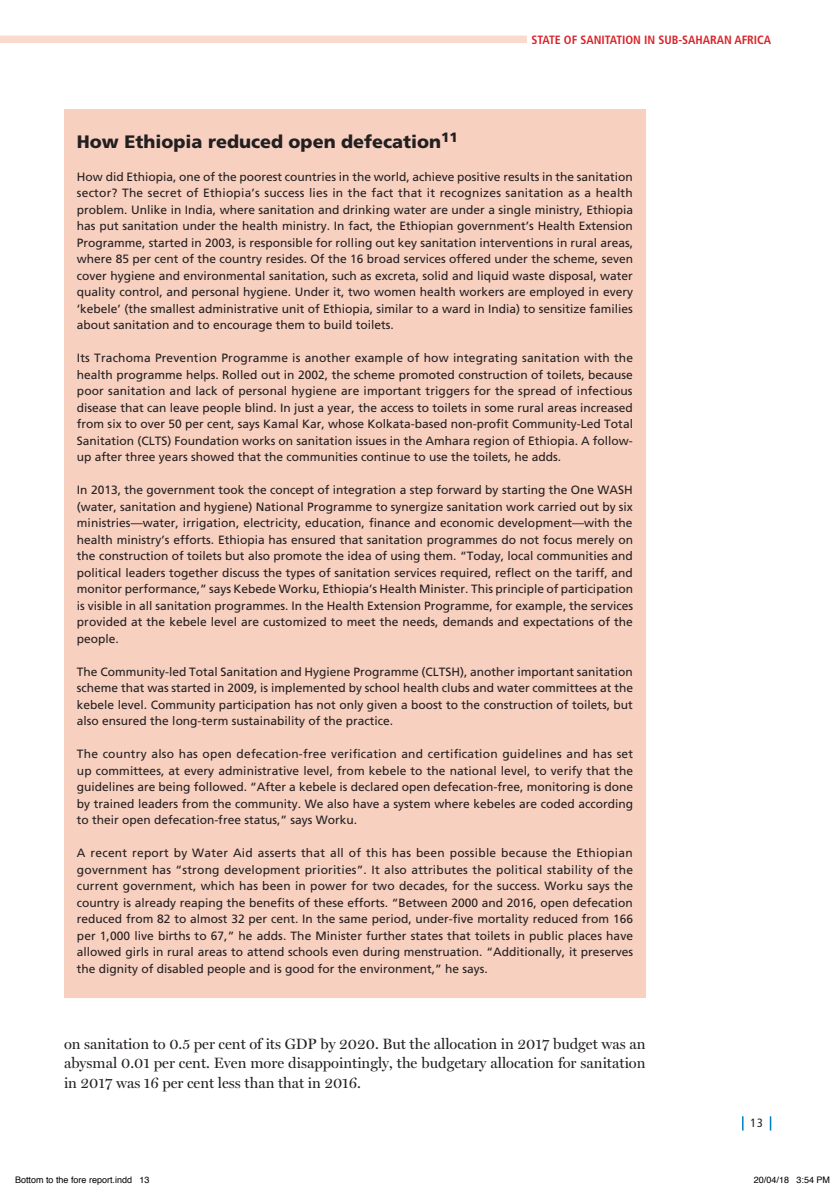
<style>
.page{position:relative;width:835px;height:1188px;background:#fff}
.page>*{position:absolute;margin:0;border:0;box-sizing:border-box;transform-origin:0 0}
.t1{font:900 18px "Frutiger";color:#231f20}
.t2{font:15px/19.5px "Miller Display Roman";color:#231f20;text-align:justify}
.t3{font:12px/16.5px "Frutiger";color:#231f20;text-align:justify}
.t4{font:700 condensed 12px "Frutiger";color:#da2128}
.t5{font:condensed 12px "Frutiger";color:#231f20}
.t6{font:9px "Helvetica";color:#000}
</style>
<div class="page">
<svg style="left:742px;top:1116px;width:1px;height:14px"></svg>
<svg style="left:770px;top:1116px;width:1px;height:14px"></svg>
<div style="left:0;top:36px;width:667px;height:7px;background:#f9dbce"></div>
<div style="left:527px;top:32px;width:244px;height:15px;background:#fff"></div>
<div style="left:64px;top:109px;width:582px;height:888px;background:#f7d0c0"></div>
<p class="t4" style="left:531px;top:33px;width:241px">STATE OF SANITATION IN SUB-SAHARAN AFRICA</p>
<h1 class="t1" style="left:77px;top:130px;width:382px">How Ethiopia reduced open defecation<sup>11</sup></h1>
<p class="t3" style="left:77px;top:168px;width:558px">How did Ethiopia, one of the poorest countries in the world, achieve positive results in the sanitation sector? The secret of Ethiopia’s success lies in the fact that it recognizes sanitation as a health problem. Unlike in India, where sanitation and drinking water are under a single ministry, Ethiopia has put sanitation under the health ministry. In fact, the Ethiopian government’s Health Extension Programme, started in 2003, is responsible for rolling out key sanitation interventions in rural areas, where 85 per cent of the country resides. Of the 16 broad services offered under the scheme, seven cover hygiene and environmental sanitation, such as excreta, solid and liquid waste disposal, water quality control, and personal hygiene. Under it, two women health workers are employed in every ‘kebele’ (the smallest administrative unit of Ethiopia, similar to a ward in India) to sensitize families about sanitation and to encourage them to build toilets.</p>
<p class="t3" style="left:77px;top:350px;width:558px">Its Trachoma Prevention Programme is another example of how integrating sanitation with the health programme helps. Rolled out in 2002, the scheme promoted construction of toilets, because poor sanitation and lack of personal hygiene are important triggers for the spread of infectious disease that can leave people blind. In just a year, the access to toilets in some rural areas increased from six to over 50 per cent, says Kamal Kar, whose Kolkata-based non-profit Community-Led Total Sanitation (CLTS) Foundation works on sanitation issues in the Amhara region of Ethiopia. A follow&shy;up after three years showed that the communities continue to use the toilets, he adds.</p>
<p class="t3" style="left:77px;top:482px;width:557px">In 2013, the government took the concept of integration a step forward by starting the One WASH (water, sanitation and hygiene) National Programme to synergize sanitation work carried out by six ministries—water, irrigation, electricity, education, finance and economic development—with the health ministry’s efforts. Ethiopia has ensured that sanitation programmes do not focus merely on the construction of toilets but also promote the idea of using them. “Today, local communities and political leaders together discuss the types of sanitation services required, reflect on the tariff, and monitor performance,” says Kebede Worku, Ethiopia’s Health Minister. This principle of participation is visible in all sanitation programmes. In the Health Extension Programme, for example, the services provided at the kebele level are customized to meet the needs, demands and expectations of the people.</p>
<p class="t3" style="left:77px;top:663px;width:558px">The Community-led Total Sanitation and Hygiene Programme (CLTSH), another important sanitation scheme that was started in 2009, is implemented by school health clubs and water committees at the kebele level. Community participation has not only given a boost to the construction of toilets, but also ensured the long-term sustainability of the practice.</p>
<p class="t3" style="left:77px;top:746px;width:558px">The country also has open defecation-free verification and certification guidelines and has set up committees, at every administrative level, from kebele to the national level, to verify that the guidelines are being followed. “After a kebele is declared open defecation-free, monitoring is done by trained leaders from the community. We also have a system where kebeles are coded according to their open defecation-free status,” says Worku.</p>
<p class="t3" style="left:77px;top:845px;width:558px">A recent report by Water Aid asserts that all of this has been possible because the Ethiopian government has “strong development priorities”. It also attributes the political stability of the current government, which has been in power for two decades, for the success. Worku says the country is already reaping the benefits of these efforts. “Between 2000 and 2016, open defecation reduced from 82 to almost 32 per cent. In the same period, under-five mortality reduced from 166 per 1,000 live births to 67,” he adds. The Minister further states that toilets in public places have allowed girls in rural areas to attend schools even during menstruation. “Additionally, it preserves the dignity of disabled people and is good for the environment,” he says.</p>
<p class="t2" style="left:64px;top:1034px;width:583px">on sanitation to 0.5 per cent of its GDP by 2020. But the allocation in 2017 budget was an abysmal 0.01 per cent. Even more disappointingly, the budgetary allocation for sanitation in 2017 was 16 per cent less than that in 2016.</p>
<p class="t5" style="left:751px;top:1116px;width:14px">13</p>
<p class="t6" style="left:15px;top:1174px;width:136px">Bottom to the fore report.indd 13</p>
<p class="t6" style="left:754px;top:1174px;width:78px">20/04/18 3:54 PM</p>
</div>
